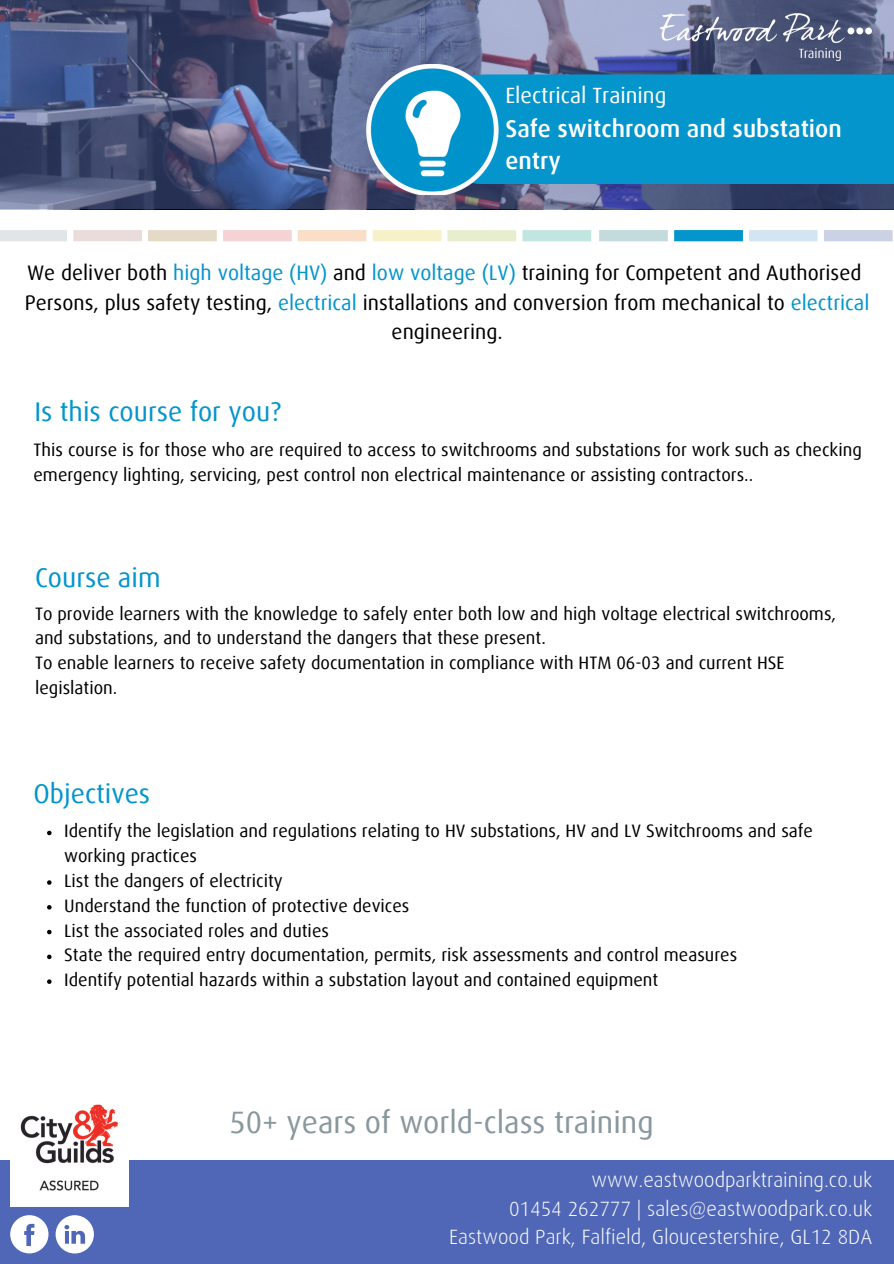
<style>
.page{position:relative;width:894px;height:1264px;background:#fff}
.page>*{position:absolute;margin:0;border:0;box-sizing:border-box;transform-origin:0 0}
.t1{font:30.9px "Dax Offc";color:#89989e}
.t2{font:27px "Dax Offc";color:#0495cc}
.t3{font:500 24.15px "Dax Offc";color:#fff}
.t4{font:22.05px "Dax Offc";color:#fff}
.t5{font:21px "Dax Offc";color:#000}
.t6{font:300 20.7px "Dax";color:#fff}
.t7{font:18px/24.8px "Dax Offc";color:#000}
.s1{color:#0495cc}
</style>
<div class="page">
<svg style="left:0;top:0;width:893px;height:209px;background:#565f86"></svg>
<div style="left:0;top:230px;width:67px;height:11px;background:#e1e5e7"></div>
<div style="left:73px;top:230px;width:69px;height:11px;background:#eadcdb"></div>
<div style="left:148px;top:230px;width:69px;height:11px;background:#e5d9c8"></div>
<div style="left:223px;top:230px;width:69px;height:11px;background:#f5d2d4"></div>
<div style="left:297px;top:230px;width:69px;height:11px;background:#fadec8"></div>
<div style="left:372px;top:230px;width:69px;height:11px;background:#f6f1c8"></div>
<div style="left:447px;top:230px;width:69px;height:11px;background:#e7eece"></div>
<div style="left:522px;top:230px;width:69px;height:11px;background:#c1e5df"></div>
<div style="left:599px;top:230px;width:68px;height:11px;background:#c3dbdd"></div>
<div style="left:674px;top:230px;width:68px;height:11px;background:#0495cc"></div>
<div style="left:748px;top:230px;width:69px;height:11px;background:#d3e5f2"></div>
<div style="left:823px;top:230px;width:69px;height:11px;background:#ccd2e5"></div>
<div style="left:407px;top:74px;width:486px;height:110px;background:#0495cc"></div>
<img style="left:659px;top:14px;width:212px;height:47px">
<div style="left:0;top:1160px;width:893px;height:103px;background:#5067b7"></div>
<svg style="left:10px;top:1215px;width:38px;height:38px"></svg>
<svg style="left:56px;top:1215px;width:38px;height:38px"></svg>
<img style="left:366px;top:64px;width:132px;height:131px">
<svg style="left:47px;top:830px;width:5px;height:5px"></svg>
<svg style="left:47px;top:880px;width:5px;height:4px"></svg>
<svg style="left:47px;top:905px;width:5px;height:4px"></svg>
<svg style="left:47px;top:929px;width:5px;height:5px"></svg>
<svg style="left:47px;top:954px;width:5px;height:5px"></svg>
<svg style="left:47px;top:979px;width:5px;height:4px"></svg>
<img style="left:10px;top:1104px;width:118px;height:102px">
<p class="t4" style="left:505px;top:86px;width:162px">Electrical Training</p>
<p class="t3" style="left:505px;top:118px;width:338px">Safe switchroom and substation</p>
<p class="t3" style="left:505px;top:150px;width:57px">entry</p>
<p class="t5" style="left:27px;top:264px;width:835px">We deliver both <span class="s1">high voltage (HV)</span> and <span class="s1">low voltage (LV)</span> training for Competent and Authorised</p>
<p class="t5" style="left:25px;top:293px;width:846px">Persons, plus safety testing, <span class="s1">electrical</span> installations and conversion from mechanical to <span class="s1">electrical</span></p>
<p class="t5" style="left:391px;top:322px;width:112px">engineering.</p>
<p class="t2" style="left:34px;top:399px;width:248px">Is this course for you?</p>
<p class="t7" style="left:34px;top:438px;width:829px">This course is for those who are required to access to switchrooms and substations for work such as checking emergency lighting, servicing, pest control non electrical maintenance or assisting contractors..</p>
<p class="t2" style="left:35px;top:565px;width:127px">Course aim</p>
<p class="t7" style="left:35px;top:602px;width:802px">To provide learners with the knowledge to safely enter both low and high voltage electrical switchrooms, and substations, and to understand the dangers that these present.</p>
<p class="t7" style="left:35px;top:651px;width:750px">To enable learners to receive safety documentation in compliance with HTM 06-03 and current HSE legislation.</p>
<p class="t2" style="left:34px;top:781px;width:118px">Objectives</p>
<p class="t7" style="left:64px;top:820px;width:750px">Identify the legislation and regulations relating to HV substations, HV and LV Switchrooms and safe working practices</p>
<p class="t7" style="left:64px;top:869px;width:220px">List the dangers of electricity</p>
<p class="t7" style="left:64px;top:894px;width:346px">Understand the function of protective devices</p>
<p class="t7" style="left:64px;top:919px;width:266px">List the associated roles and duties</p>
<p class="t7" style="left:64px;top:943px;width:674px">State the required entry documentation, permits, risk assessments and control measures</p>
<p class="t7" style="left:64px;top:968px;width:595px">Identify potential hazards within a substation layout and contained equipment</p>
<p class="t1" style="left:229px;top:1109px;width:425px">50+ years of world-class training</p>
<p class="t6" style="left:591px;top:1169px;width:282px">www.eastwoodparktraining.co.uk</p>
<p class="t6" style="left:509px;top:1197px;width:364px">01454 262777 | sales@eastwoodpark.co.uk</p>
<p class="t6" style="left:449px;top:1226px;width:424px">Eastwood Park, Falfield, Gloucestershire, GL12 8DA</p>
</div>
